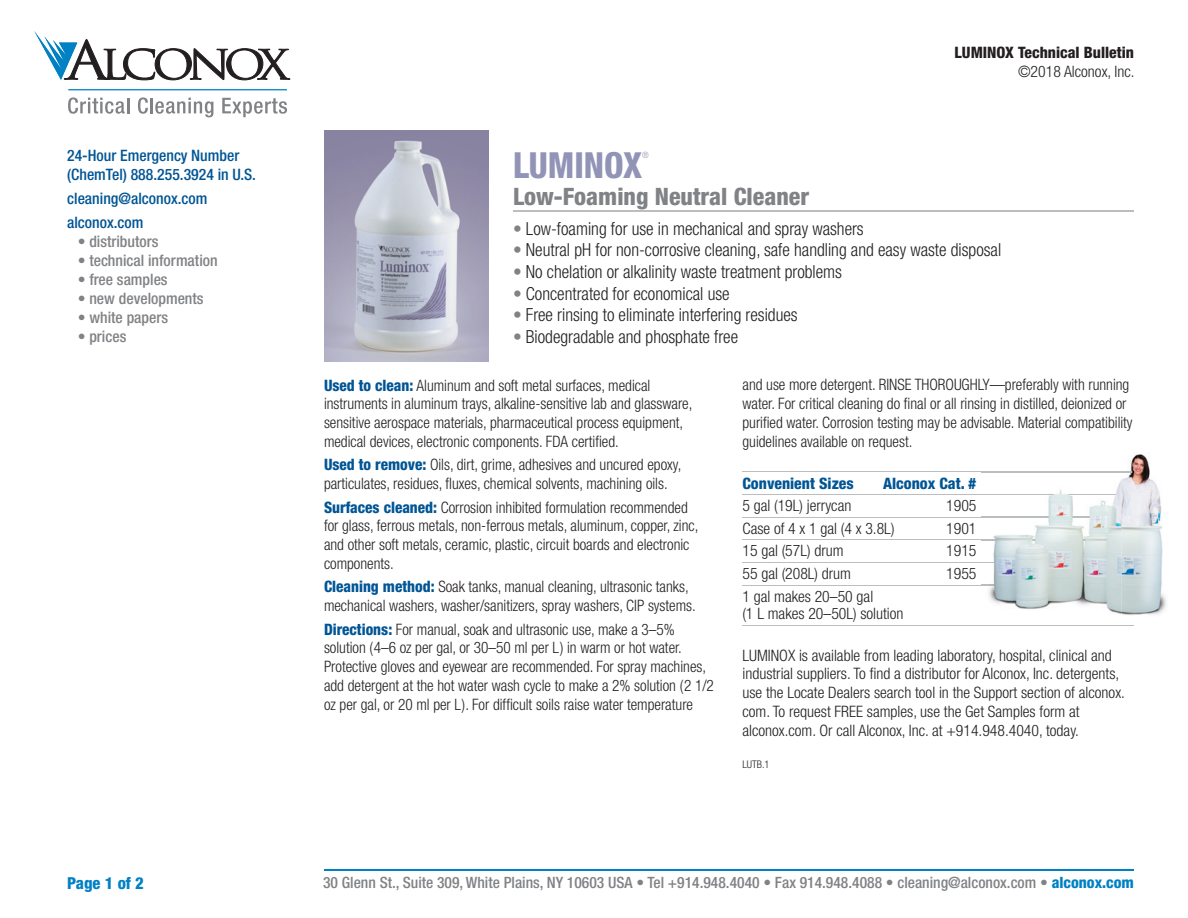
<style>
.page{position:relative;width:1188px;height:918px;background:#fff}
.page>*{position:absolute;margin:0;border:0;box-sizing:border-box;transform-origin:0 0}
.t1{font:800 condensed 36px "Helvetica Neue";color:#9194b6;scale:.95 1}
.t2{font:800 condensed 24px "Helvetica Neue";color:#808285}
.t3{font:300 condensed 18px "Helvetica Neue";color:#231f20}
.t4{font:800 condensed 16.5px "Helvetica Neue";color:#0081c4}
.t5{font:300 condensed 15.75px/18.9px "Helvetica Neue";color:#231f20}
.t6{font:500 condensed 15.75px "Helvetica Neue";color:#808285}
.t7{font:500 condensed 15.75px/18.9px "Helvetica Neue";color:#005595}
.t8{font:800 condensed 15.75px "Helvetica Neue";color:#005595}
.t9{font:800 condensed 15.75px "Helvetica Neue";color:#231f20}
.t10{font:500 condensed 15.6px "Helvetica Neue";color:#808285}
.t11{font:300 condensed 10.5px "Helvetica Neue";color:#231f20}
.t12{font:300 condensed 8.7px "Helvetica Neue";color:#9194b6;scale:.95 1}
.s1{color:#808285}
.s2{font-weight:800;color:#005595}
.s3{font-weight:800;color:#0081c4}
</style>
<div class="page">
<hr style="left:513px;top:210px;width:621px;height:1px;background:#bcbdc0">
<img style="left:324px;top:130px;width:164px;height:232px">
<hr style="left:324px;top:869px;width:810px;height:2px;background:#0081c4">
<hr style="left:742px;top:471px;width:392px;height:1px;background:#bcbdc0">
<hr style="left:742px;top:494px;width:392px;height:1px;background:#bcbdc0">
<hr style="left:742px;top:517px;width:392px;height:1px;background:#bcbdc0">
<hr style="left:742px;top:539px;width:392px;height:1px;background:#bcbdc0">
<hr style="left:742px;top:562px;width:392px;height:1px;background:#bcbdc0">
<hr style="left:742px;top:585px;width:392px;height:1px;background:#bcbdc0">
<hr style="left:742px;top:625px;width:392px;height:1px;background:#bcbdc0">
<img style="left:982px;top:454px;width:184px;height:161px">
<img style="left:982px;top:471px;width:152px;height:1px">
<img style="left:982px;top:494px;width:152px;height:1px">
<img style="left:982px;top:517px;width:152px;height:1px">
<img style="left:982px;top:539px;width:152px;height:1px">
<img style="left:982px;top:562px;width:152px;height:1px">
<img style="left:982px;top:585px;width:152px;height:1px">
<svg style="left:34px;top:31px;width:256px;height:49px"></svg>
<svg style="left:68px;top:97px;width:61px;height:17px"></svg>
<svg style="left:138px;top:97px;width:10px;height:17px"></svg>
<hr style="left:150px;top:98px;width:3px;height:15px;background:#808285">
<svg style="left:155px;top:98px;width:58px;height:19px"></svg>
<svg style="left:222px;top:98px;width:65px;height:19px"></svg>
<hr style="left:68px;top:89px;width:219px;height:1px;background:#0081c4">
<p class="t7" style="left:67px;top:146px;width:190px">24-Hour Emergency Number (ChemTel) 888.255.3924 in U.S.</p>
<p class="t7" style="left:67px;top:186px;width:142px;line-height:24.3px">cleaning@alconox.com alconox.com</p>
<p class="t6" style="left:78px;top:232px;width:82px">• distributors</p>
<p class="t6" style="left:78px;top:251px;width:141px">• technical information</p>
<p class="t6" style="left:78px;top:270px;width:91px">• free samples</p>
<p class="t6" style="left:78px;top:289px;width:127px">• new developments</p>
<p class="t6" style="left:78px;top:308px;width:92px">• white papers</p>
<p class="t6" style="left:78px;top:327px;width:50px">• prices</p>
<p class="t9" style="left:955px;top:42px;width:181px">LUMINOX Technical Bulletin</p>
<p class="t5" style="left:1018px;top:62px;width:118px">©2018 Alconox, Inc.</p>
<h1 class="t1" style="left:513px;top:143px;width:137px">LUMINOX</h1>
<p class="t12" style="left:642px;top:150px;width:8px">®</p>
<h2 class="t2" style="left:513px;top:181px;width:298px">Low-Foaming Neutral Cleaner</h2>
<p class="t3" style="left:513px;top:218px;width:352px"><span class="s1">•</span> Low-foaming for use in mechanical and spray washers</p>
<p class="t3" style="left:513px;top:240px;width:490px"><span class="s1">•</span> Neutral pH for non-corrosive cleaning, safe handling and easy waste disposal</p>
<p class="t3" style="left:513px;top:261px;width:331px"><span class="s1">•</span> No chelation or alkalinity waste treatment problems</p>
<p class="t3" style="left:513px;top:283px;width:218px"><span class="s1">•</span> Concentrated for economical use</p>
<p class="t3" style="left:513px;top:305px;width:286px"><span class="s1">•</span> Free rinsing to eliminate interfering residues</p>
<p class="t3" style="left:513px;top:326px;width:227px"><span class="s1">•</span> Biodegradable and phosphate free</p>
<p class="t5" style="left:324px;top:375px;width:370px"><span class="s2">Used to clean:</span> Aluminum and soft metal surfaces, medical instruments in aluminum trays, alkaline-sensitive lab and glassware, sensitive aerospace materials, pharmaceutical process equipment, medical devices, electronic components. FDA certified.</p>
<p class="t5" style="left:324px;top:455px;width:359px"><span class="s2">Used to remove:</span> Oils, dirt, grime, adhesives and uncured epoxy, particulates, residues, fluxes, chemical solvents, machining oils.</p>
<p class="t5" style="left:324px;top:497px;width:376px"><span class="s2">Surfaces cleaned:</span> Corrosion inhibited formulation recommended for glass, ferrous metals, non-ferrous metals, aluminum, copper, zinc, and other soft metals, ceramic, plastic, circuit boards and electronic components.</p>
<p class="t5" style="left:324px;top:577px;width:373px"><span class="s2">Cleaning method:</span> Soak tanks, manual cleaning, ultrasonic tanks, mechanical washers, washer/sanitizers, spray washers, CIP systems.</p>
<p class="t5" style="left:324px;top:619px;width:391px"><span class="s2">Directions:</span> For manual, soak and ultrasonic use, make a 3–5% solution (4–6 oz per gal, or 30–50 ml per L) in warm or hot water.<br>Protective gloves and eyewear are recommended. For spray machines, add detergent at the hot water wash cycle to make a 2% solution (2 1/2 oz per gal, or 20 ml per L). For difficult soils raise water temperature</p>
<p class="t5" style="left:742px;top:375px;width:392px">and use more detergent. RINSE THOROUGHLY—preferably with running water. For critical cleaning do final or all rinsing in distilled, deionized or purified water. Corrosion testing may be advisable. Material compatibility guidelines available on request.</p>
<p class="t8" style="left:742px;top:473px;width:113px">Convenient Sizes</p>
<p class="t8" style="left:883px;top:473px;width:95px">Alconox Cat. #</p>
<p class="t5" style="left:742px;top:496px;width:110px">5 gal (19L) jerrycan</p>
<p class="t5" style="left:946px;top:496px;width:32px">1905</p>
<p class="t5" style="left:742px;top:519px;width:154px">Case of 4 x 1 gal (4 x 3.8L)</p>
<p class="t5" style="left:946px;top:519px;width:32px">1901</p>
<p class="t5" style="left:742px;top:541px;width:103px">15 gal (57L) drum</p>
<p class="t5" style="left:946px;top:541px;width:32px">1915</p>
<p class="t5" style="left:742px;top:564px;width:110px">55 gal (208L) drum</p>
<p class="t5" style="left:946px;top:564px;width:32px">1955</p>
<p class="t5" style="left:742px;top:587px;width:163px;line-height:17.2px">1 gal makes 20–50 gal<br>(1 L makes 20–50L) solution</p>
<p class="t5" style="left:742px;top:645px;width:384px">LUMINOX is available from leading laboratory, hospital, clinical and industrial suppliers. To find a distributor for Alconox, Inc. detergents, use the Locate Dealers search tool in the Support section of alconox. com. To request FREE samples, use the Get Samples form at alconox.com. Or call Alconox, Inc. at +914.948.4040, today.</p>
<p class="t11" style="left:742px;top:758px;width:29px">LUTB.1</p>
<p class="t4" style="left:67px;top:873px;width:78px">Page 1 of 2</p>
<p class="t10" style="left:323px;top:873px;width:812px">30 Glenn St., Suite 309, White Plains, NY 10603 USA • Tel +914.948.4040 • Fax 914.948.4088 • cleaning@alconox.com • <span class="s3">alconox.com</span></p>
</div>
